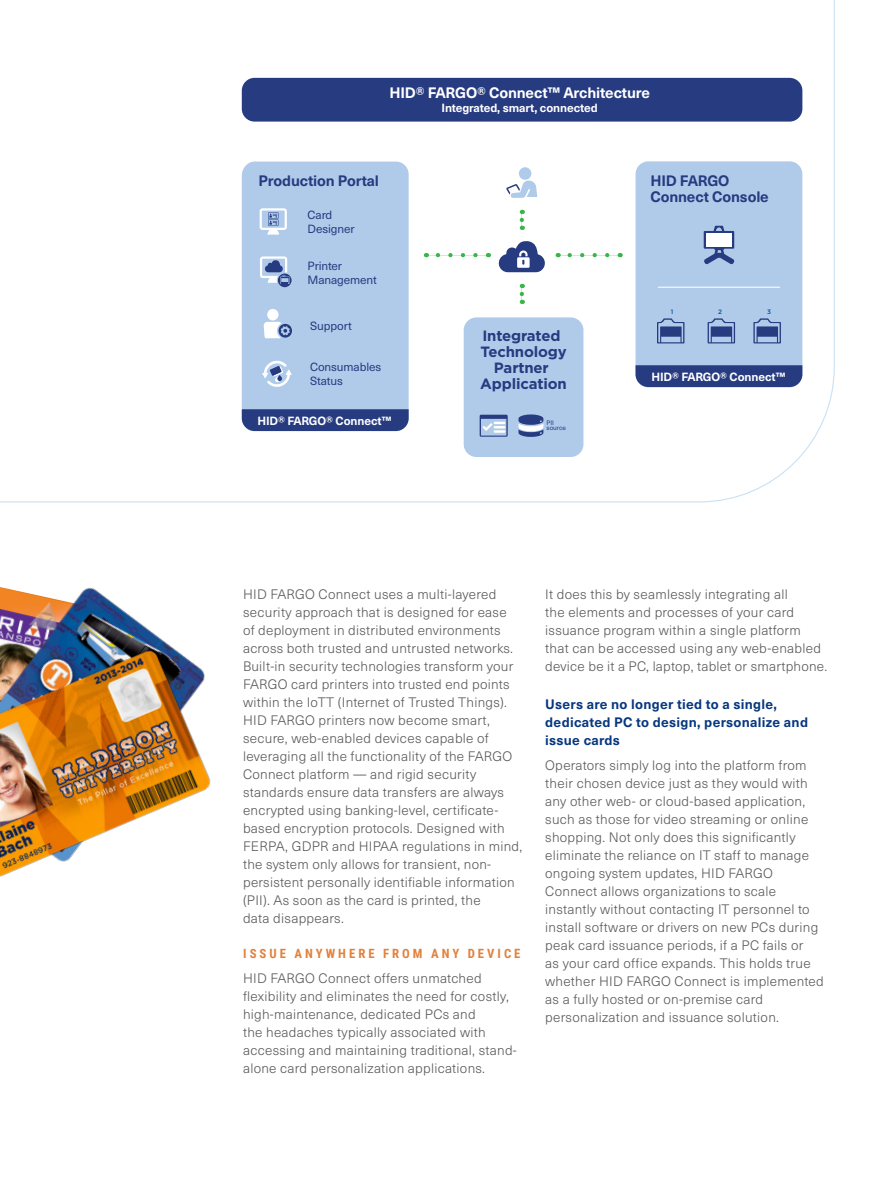
<style>
.page{position:relative;width:891px;height:1188px;background:#fff}
.page>*{position:absolute;margin:0;border:0;box-sizing:border-box;transform-origin:0 0}
.t1{font:700 14.85px/15.9px "Gotham";letter-spacing:-.01em;color:#263b80;text-align:center}
.t2{font:700 14.85px/15.9px "Neue Haas Unica Pro";letter-spacing:-.01em;color:#263b80}
.t3{font:700 14.85px "Neue Haas Unica Pro";letter-spacing:-.01em;color:#fff}
.br_main_body{font:300 13.5px/18px "Neue Haas Unica Pro";letter-spacing:.02em;color:#58595b}
.br_main_body-2{font:700 13.5px/18px "Neue Haas Unica Pro";letter-spacing:.02em;color:#07377e}
.br_small_section_sub{font:700 12.75px "Roboto Condensed";letter-spacing:.235em;color:#e2813c}
.t4{font:700 11.7px "Neue Haas Unica Pro";letter-spacing:-.01em;color:#fff}
.t5{font:11.7px/14.1px "Neue Haas Unica Pro";letter-spacing:-.01em;color:#263b80}
.t6{font:6.45px/5.2px "Neue Haas Unica Pro";letter-spacing:-.01em;color:#263b80}
.t7{font:500 6.45px "Gotham";color:#00539b}
</style>
<div class="page">
<svg style="left:0;top:0;width:835px;height:503px"></svg>
<div style="left:242px;top:162px;width:167px;height:269px;background:#b0cbea;border-radius:13px"></div>
<div style="left:636px;top:161px;width:166px;height:226px;background:#b0cbea;border-radius:13px"></div>
<div style="left:464px;top:317px;width:119px;height:140px;background:#b0cbea;border-radius:13px"></div>
<div style="left:242px;top:78px;width:560px;height:44px;background:#263b80;border-radius:13px"></div>
<svg style="left:242px;top:409px;width:167px;height:22px;background:#2b4083"></svg>
<div style="left:636px;top:365px;width:166px;height:22px;background:#263b80"></div>
<svg style="left:260px;top:256px;width:32px;height:31px"></svg>
<svg style="left:260px;top:208px;width:27px;height:27px"></svg>
<div style="left:267px;top:309px;width:12px;height:11px;background:#fff;border-radius:50%"></div>
<svg style="left:264px;top:322px;width:28px;height:16px"></svg>
<svg style="left:262px;top:360px;width:30px;height:27px"></svg>
<svg style="left:480px;top:415px;width:28px;height:22px"></svg>
<svg style="left:519px;top:414px;width:24px;height:23px"></svg>
<svg style="left:704px;top:226px;width:31px;height:38px"></svg>
<div style="left:706px;top:233px;width:26px;height:14px;background:#fff"></div>
<hr style="left:658px;top:287px;width:122px;height:1px;background:#fff">
<svg style="left:506px;top:181px;width:31px;height:17px"></svg>
<div style="left:519px;top:167px;width:12px;height:13px;background:#b0cbea;border-radius:50%"></div>
<svg style="left:498px;top:241px;width:49px;height:31px"></svg>
<svg style="left:520px;top:220px;width:4px;height:10px"></svg>
<svg style="left:520px;top:294px;width:4px;height:10px"></svg>
<svg style="left:426px;top:253px;width:50px;height:4px"></svg>
<svg style="left:558px;top:253px;width:49px;height:4px"></svg>
<svg style="left:657px;top:318px;width:27px;height:25px"></svg>
<svg style="left:753px;top:318px;width:28px;height:25px"></svg>
<svg style="left:708px;top:318px;width:27px;height:25px"></svg>
<img style="left:0;top:587px;width:169px;height:58px">
<img style="left:0;top:645px;width:211px;height:232px">
<p class="t3" style="left:389px;top:83px;width:262px">HID® FARGO® Connect™ Architecture</p>
<p class="t4" style="left:442px;top:100px;width:158px">Integrated, smart, connected</p>
<p class="t2" style="left:259px;top:173px;width:122px">Production Portal</p>
<p class="t2" style="left:650px;top:173px;width:120px">HID FARGO<br>Connect Console</p>
<p class="t5" style="left:308px;top:208px;width:49px">Card<br>Designer</p>
<p class="t5" style="left:308px;top:259px;width:71px">Printer<br>Management</p>
<p class="t5" style="left:310px;top:319px;width:43px">Support</p>
<p class="t5" style="left:310px;top:360px;width:73px">Consumables<br>Status</p>
<p class="t4" style="left:257px;top:413px;width:136px">HID® FARGO® Connect™</p>
<p class="t1" style="left:480px;top:327px;width:88px">Integrated<br>Technology<br>Partner<br>Application</p>
<p class="t6" style="left:547px;top:420px;width:21px">PII source</p>
<p class="t7" style="left:671px;top:308px;width:4px">1</p>
<p class="t7" style="left:718px;top:308px;width:5px">2</p>
<p class="t7" style="left:767px;top:308px;width:5px">3</p>
<p class="t4" style="left:651px;top:369px;width:136px">HID® FARGO® Connect™</p>
<p class="br_main_body" style="left:243px;top:585px;width:281px">HID FARGO Connect uses a multi-layered security approach that is designed for ease<br>of deployment in distributed environments across both trusted and untrusted networks.<br>Built-in security technologies transform your FARGO card printers into trusted end points within the IoTT (Internet of Trusted Things).<br>HID FARGO printers now become smart, secure, web-enabled devices capable of leveraging all the functionality of the FARGO Connect platform — and rigid security standards ensure data transfers are always encrypted using banking-level, certificate&shy;based encryption protocols. Designed with FERPA, GDPR and HIPAA regulations in mind, the system only allows for transient, non&shy;persistent personally identifiable information (PII). As soon as the card is printed, the<br>data disappears.</p>
<h3 class="br_small_section_sub" style="left:243px;top:945px;width:279px">ISSUE ANYWHERE FROM ANY DEVICE</h3>
<p class="br_main_body" style="left:243px;top:970px;width:275px">HID FARGO Connect offers unmatched flexibility and eliminates the need for costly, high-maintenance, dedicated PCs and<br>the headaches typically associated with accessing and maintaining traditional, stand&shy;alone card personalization applications.</p>
<p class="br_main_body" style="left:545px;top:585px;width:284px">It does this by seamlessly integrating all<br>the elements and processes of your card issuance program within a single platform that can be accessed using any web-enabled device be it a PC, laptop, tablet or smartphone.</p>
<p class="br_main_body-2" style="left:545px;top:695px;width:264px">Users are no longer tied to a single, dedicated PC to design, personalize and issue cards</p>
<p class="br_main_body" style="left:545px;top:756px;width:280px">Operators simply log into the platform from their chosen device just as they would with any other web- or cloud-based application, such as those for video streaming or online shopping. Not only does this significantly eliminate the reliance on IT staff to manage ongoing system updates, HID FARGO Connect allows organizations to scale instantly without contacting IT personnel to install software or drivers on new PCs during peak card issuance periods, if a PC fails or<br>as your card office expands. This holds true whether HID FARGO Connect is implemented as a fully hosted or on-premise card personalization and issuance solution.</p>
</div>
